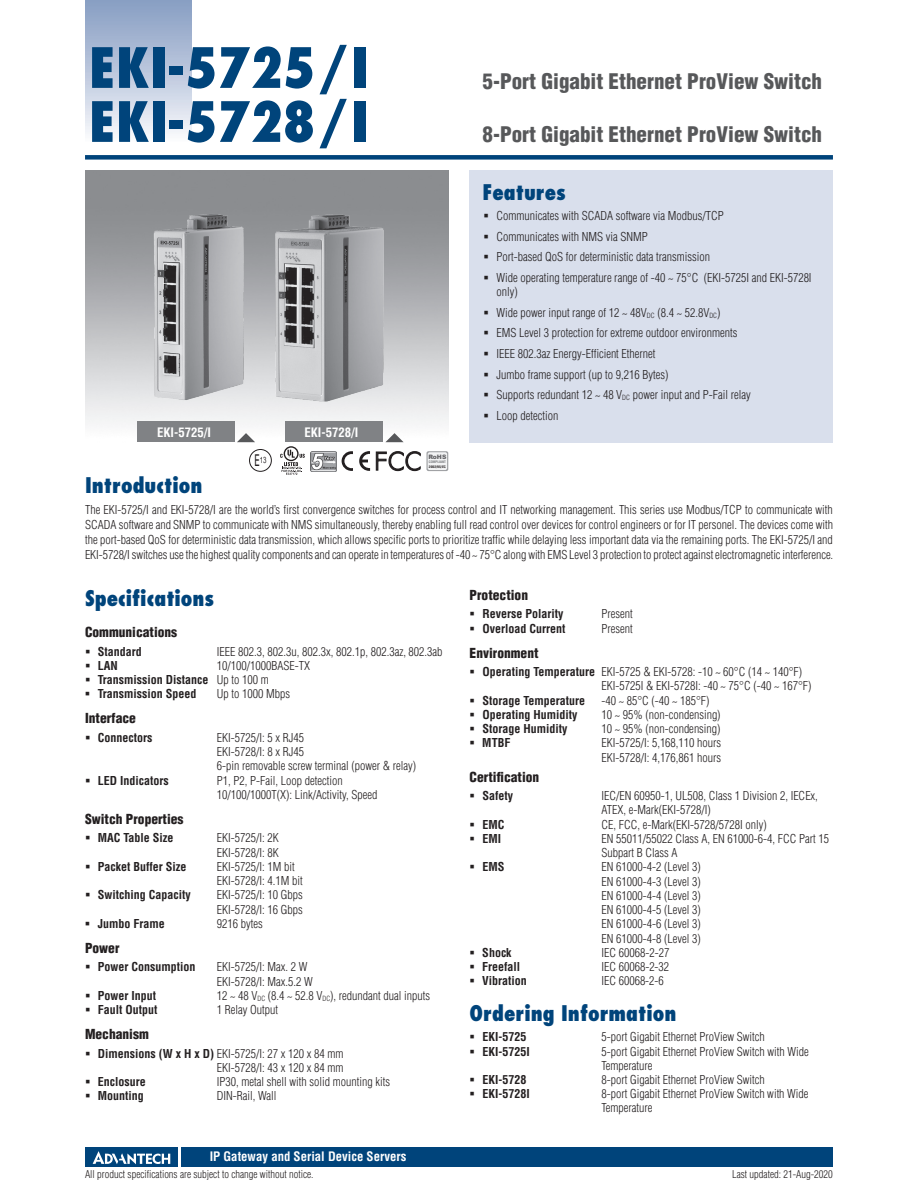
<style>
.page{position:relative;width:918px;height:1188px;background:#fff}
.page>*{position:absolute;margin:0;border:0;box-sizing:border-box;transform-origin:0 0}
.t1{font:800 condensed 54px/54px "Futura";color:#00447b}
.t2{font:900 condensed 21px "Helvetica";color:#57585a}
.t3{font:800 condensed 21px "Futura";color:#00447b}
.t4{font:900 condensed 13.5px "Helvetica";color:#231f20}
.t5{font:700 condensed 12.75px "Helvetica";color:#fff}
.t6{font:12.15px "Utsaah";color:#231f20;scale:.7 1}
.t7{font:300 condensed 12px/14.2px "Helvetica";color:#231f20}
.t8{font:700 condensed 12px/14.2px "Helvetica";color:#231f20}
.t9{font:300 condensed 10.5px "Helvetica";color:#231f20}
.t10{font:900 6px "Arial";color:#636366}
.t11{font:700 condensed 3.3px "Helvetica";color:#231f20;scale:1.11 1}
.t12{font:700 condensed 3.3px "Helvetica";color:#76787b;scale:1.05 1}
.s1{font-family:"Univers";font-size:16.2px}
.s2{font-weight:300}
.s3{font-weight:700}
</style>
<div class="page">
<div style="left:85px;top:155px;width:748px;height:5px;background:#00447b"></div>
<div style="left:85px;top:0;width:106px;height:143px;background:linear-gradient(to bottom,#849bc1,#f9fafc)"></div>
<div style="left:182px;top:1147px;width:651px;height:20px;background:#00447b"></div>
<div style="left:85px;top:1147px;width:93px;height:20px;background:#00447b"></div>
<svg style="left:93px;top:1151px;width:77px;height:13px"></svg>
<div style="left:470px;top:170px;width:363px;height:272px;background:#d9dfec"></div>
<img style="left:85px;top:170px;width:363px;height:255px">
<div style="left:137px;top:421px;width:98px;height:21px;background:#808285"></div>
<svg style="left:237px;top:433px;width:18px;height:9px"></svg>
<div style="left:285px;top:421px;width:98px;height:21px;background:#808285"></div>
<svg style="left:385px;top:433px;width:19px;height:9px"></svg>
<svg style="left:284px;top:446px;width:15px;height:15px"></svg>
<svg style="left:285px;top:448px;width:12px;height:12px"></svg>
<svg style="left:280px;top:450px;width:25px;height:25px"></svg>
<div style="left:249px;top:449px;width:23px;height:23px;border:1px solid #231f20;border-radius:50%"></div>
<svg style="left:426px;top:451px;width:22px;height:20px"></svg>
<div style="left:428px;top:452px;width:19px;height:18px;background:#f2f3f4;border-radius:2px"></div>
<svg style="left:342px;top:451px;width:11px;height:20px"></svg>
<svg style="left:359px;top:451px;width:62px;height:20px"></svg>
<img style="left:310px;top:451px;width:26px;height:20px">
<h1 class="t1" style="left:89px;top:41px;width:281px">EKI-5725/I<br>EKI-5728/I</h1>
<p class="t5" style="left:157px;top:425px;width:55px">EKI-5725/I</p>
<p class="t5" style="left:304px;top:425px;width:55px">EKI-5728/I</p>
<p class="t6" style="left:254px;top:454px;width:19px"><span class="s1">E</span>13</p>
<p class="t10" style="left:428px;top:452px;width:20px">RoHS</p>
<p class="t12" style="left:429px;top:460px;width:18px">COMPLIANT</p>
<p class="t11" style="left:429px;top:465px;width:17px">2002/95/EC</p>
<h2 class="t2" style="left:483px;top:68px;width:341px">5-Port Gigabit Ethernet ProView Switch</h2>
<h2 class="t2" style="left:483px;top:121px;width:341px">8-Port Gigabit Ethernet ProView Switch</h2>
<h2 class="t3" style="left:482px;top:179px;width:85px">Features</h2>
<p class="t7" style="left:496px;top:205px;width:317px;line-height:20.7px">Communicates with SCADA software via Modbus/TCP<br>Communicates with NMS via SNMP<br>Port-based QoS for deterministic data transmission<br>Wide operating temperature range of -40 ~ 75°C (EKI-5725I and EKI-5728I</p>
<p class="t7" style="left:496px;top:281px;width:256px;line-height:20.7px">only)<br>Wide power input range of 12 ~ 48V<sub>DC</sub> (8.4 ~ 52.8V<sub>DC</sub>)<br>EMS Level 3 protection for extreme outdoor environments IEEE 802.3az Energy-Efficient Ethernet<br>Jumbo frame support (up to 9,216 Bytes)<br>Supports redundant 12 ~ 48 V<sub>DC</sub> power input and P-Fail relay Loop detection</p>
<h2 class="t3" style="left:85px;top:472px;width:119px">Introduction</h2>
<p class="t7" style="left:85px;top:503px;width:750px;line-height:15px;text-align:justify">The EKI-5725/I and EKI-5728/I are the world’s first convergence switches for process control and IT networking management. This series use Modbus/TCP to communicate with SCADA software and SNMP to communicate with NMS simultaneously, thereby enabling full read control over devices for control engineers or for IT personel. The devices come with the port-based QoS for deterministic data transmission, which allows specific ports to prioritize traffic while delaying less important data via the remaining ports. The EKI-5725/I and EKI-5728/I switches use the highest quality components and can operate in temperatures of -40 ~ 75°C along with EMS Level 3 protection to protect against electromagnetic interference.</p>
<h2 class="t3" style="left:85px;top:585px;width:131px">Specifications</h2>
<p class="t4" style="left:85px;top:624px;width:94px">Communications</p>
<p class="t8" style="left:98px;top:644px;width:46px">Standard</p>
<p class="t7" style="left:217px;top:644px;width:227px">IEEE 802.3, 802.3u, 802.3x, 802.1p, 802.3az, 802.3ab</p>
<p class="t8" style="left:98px;top:658px;width:22px">LAN</p>
<p class="t8" style="left:98px;top:658px;width:214px;text-indent:119px"><span class="s2">10/100/1000BASE-TX<br></span>Transmission Distance <span class="s2">Up to 100 m<br></span>Transmission Speed</p>
<p class="t7" style="left:217px;top:687px;width:75px">Up to 1000 Mbps</p>
<p class="t4" style="left:85px;top:710px;width:52px">Interface</p>
<p class="t8" style="left:98px;top:730px;width:56px">Connectors</p>
<p class="t7" style="left:217px;top:730px;width:201px">EKI-5725/I: 5 x RJ45<br>EKI-5728/I: 8 x RJ45<br>6-pin removable screw terminal (power &amp; relay)</p>
<p class="t8" style="left:98px;top:773px;width:72px">LED Indicators</p>
<p class="t7" style="left:217px;top:773px;width:162px">P1, P2, P-Fail, Loop detection<br>10/100/1000T(X): Link/Activity, Speed</p>
<p class="t4" style="left:85px;top:811px;width:100px">Switch Properties</p>
<p class="t8" style="left:98px;top:831px;width:77px">MAC Table Size</p>
<p class="t7" style="left:217px;top:831px;width:63px">EKI-5725/I: 2K<br>EKI-5728/I: 8K</p>
<p class="t8" style="left:98px;top:859px;width:90px">Packet Buffer Size</p>
<p class="t7" style="left:217px;top:859px;width:87px">EKI-5725/I: 1M bit<br>EKI-5728/I: 4.1M bit</p>
<p class="t8" style="left:98px;top:888px;width:95px">Switching Capacity</p>
<p class="t7" style="left:217px;top:888px;width:87px">EKI-5725/I: 10 Gbps<br>EKI-5728/I: 16 Gbps</p>
<p class="t8" style="left:98px;top:916px;width:68px">Jumbo Frame</p>
<p class="t7" style="left:217px;top:916px;width:47px">9216 bytes</p>
<p class="t4" style="left:85px;top:940px;width:36px">Power</p>
<p class="t8" style="left:98px;top:960px;width:99px">Power Consumption</p>
<p class="t7" style="left:217px;top:960px;width:97px">EKI-5725/I: Max. 2 W<br>EKI-5728/I: Max.5.2 W</p>
<p class="t8" style="left:98px;top:988px;width:60px">Power Input</p>
<p class="t7" style="left:217px;top:988px;width:215px">12 ~ 48 V<sub>DC</sub> (8.4 ~ 52.8 V<sub>DC</sub>), redundant dual inputs</p>
<p class="t8" style="left:98px;top:1003px;width:61px">Fault Output</p>
<p class="t7" style="left:217px;top:1003px;width:63px">1 Relay Output</p>
<p class="t4" style="left:85px;top:1026px;width:65px">Mechanism</p>
<p class="t7" style="left:98px;top:1046px;width:247px;text-align:right"><span class="s3">Dimensions (W x H x D)</span> EKI-5725/I: 27 x 120 x 84 mm<br>EKI-5728/I: 43 x 120 x 84 mm</p>
<p class="t8" style="left:98px;top:1075px;width:49px">Enclosure</p>
<p class="t7" style="left:217px;top:1075px;width:175px">IP30, metal shell with solid mounting kits</p>
<p class="t8" style="left:98px;top:1089px;width:48px">Mounting</p>
<p class="t7" style="left:217px;top:1089px;width:61px">DIN-Rail, Wall</p>
<p class="t5" style="left:210px;top:1149px;width:198px">IP Gateway and Serial Device Servers</p>
<p class="t4" style="left:470px;top:587px;width:60px">Protection</p>
<p class="t8" style="left:482px;top:607px;width:82px">Reverse Polarity</p>
<p class="t7" style="left:601px;top:607px;width:33px">Present</p>
<p class="t8" style="left:482px;top:621px;width:84px">Overload Current</p>
<p class="t7" style="left:601px;top:621px;width:33px">Present</p>
<p class="t4" style="left:470px;top:644px;width:70px">Environment</p>
<p class="t7" style="left:601px;top:665px;width:212px;text-indent:-119px"><span class="s3">Operating Temperature</span> EKI-5725 &amp; EKI-5728: -10 ~ 60°C (14 ~ 140°F)<br>EKI-5725I &amp; EKI-5728I: -40 ~ 75°C (-40 ~ 167°F)</p>
<p class="t8" style="left:482px;top:693px;width:104px">Storage Temperature</p>
<p class="t7" style="left:601px;top:693px;width:110px">-40 ~ 85°C (-40 ~ 185°F)</p>
<p class="t8" style="left:482px;top:707px;width:97px">Operating Humidity</p>
<p class="t7" style="left:601px;top:707px;width:121px">10 ~ 95% (non-condensing)</p>
<p class="t8" style="left:482px;top:722px;width:87px">Storage Humidity</p>
<p class="t7" style="left:601px;top:722px;width:121px">10 ~ 95% (non-condensing)</p>
<p class="t8" style="left:482px;top:736px;width:30px">MTBF</p>
<p class="t7" style="left:601px;top:736px;width:121px">EKI-5725/I: 5,168,110 hours<br>EKI-5728/I: 4,176,861 hours</p>
<p class="t4" style="left:470px;top:768px;width:71px">Certification</p>
<p class="t8" style="left:482px;top:789px;width:32px">Safety</p>
<p class="t7" style="left:601px;top:789px;width:218px">IEC/EN 60950-1, UL508, Class 1 Division 2, IECEx,<br>ATEX, e-Mark(EKI-5728/I)</p>
<p class="t8" style="left:482px;top:817px;width:24px">EMC</p>
<p class="t7" style="left:601px;top:817px;width:167px">CE, FCC, e-Mark(EKI-5728/5728I only)</p>
<p class="t8" style="left:482px;top:831px;width:20px">EMI</p>
<p class="t7" style="left:601px;top:831px;width:229px">EN 55011/55022 Class A, EN 61000-6-4, FCC Part 15<br>Subpart B Class A</p>
<p class="t8" style="left:482px;top:860px;width:24px">EMS</p>
<p class="t7" style="left:601px;top:860px;width:101px;text-align:justify">EN 61000-4-2 (Level 3)<br>EN 61000-4-3 (Level 3)<br>EN 61000-4-4 (Level 3)<br>EN 61000-4-5 (Level 3)<br>EN 61000-4-6 (Level 3)<br>EN 61000-4-8 (Level 3)</p>
<p class="t8" style="left:482px;top:945px;width:31px">Shock</p>
<p class="t7" style="left:601px;top:945px;width:69px">IEC 60068-2-27</p>
<p class="t8" style="left:482px;top:959px;width:40px">Freefall</p>
<p class="t7" style="left:601px;top:960px;width:69px">IEC 60068-2-32</p>
<p class="t8" style="left:482px;top:974px;width:46px">Vibration</p>
<p class="t7" style="left:601px;top:974px;width:64px">IEC 60068-2-6</p>
<h2 class="t3" style="left:470px;top:1000px;width:208px">Ordering Information</h2>
<p class="t8" style="left:482px;top:1030px;width:46px">EKI-5725</p>
<p class="t7" style="left:601px;top:1030px;width:165px">5-port Gigabit Ethernet ProView Switch</p>
<p class="t8" style="left:482px;top:1044px;width:49px">EKI-5725I</p>
<p class="t7" style="left:601px;top:1044px;width:209px">5-port Gigabit Ethernet ProView Switch with Wide<br>Temperature</p>
<p class="t8" style="left:482px;top:1072px;width:46px">EKI-5728</p>
<p class="t7" style="left:601px;top:1072px;width:165px">8-port Gigabit Ethernet ProView Switch</p>
<p class="t8" style="left:482px;top:1087px;width:49px">EKI-5728I</p>
<p class="t7" style="left:601px;top:1087px;width:209px">8-port Gigabit Ethernet ProView Switch with Wide<br>Temperature</p>
<p class="t9" style="left:85px;top:1168px;width:230px">All product specifications are subject to change without notice.</p>
<p class="t9" style="left:732px;top:1168px;width:102px">Last updated: 21-Aug-2020</p>
</div>
